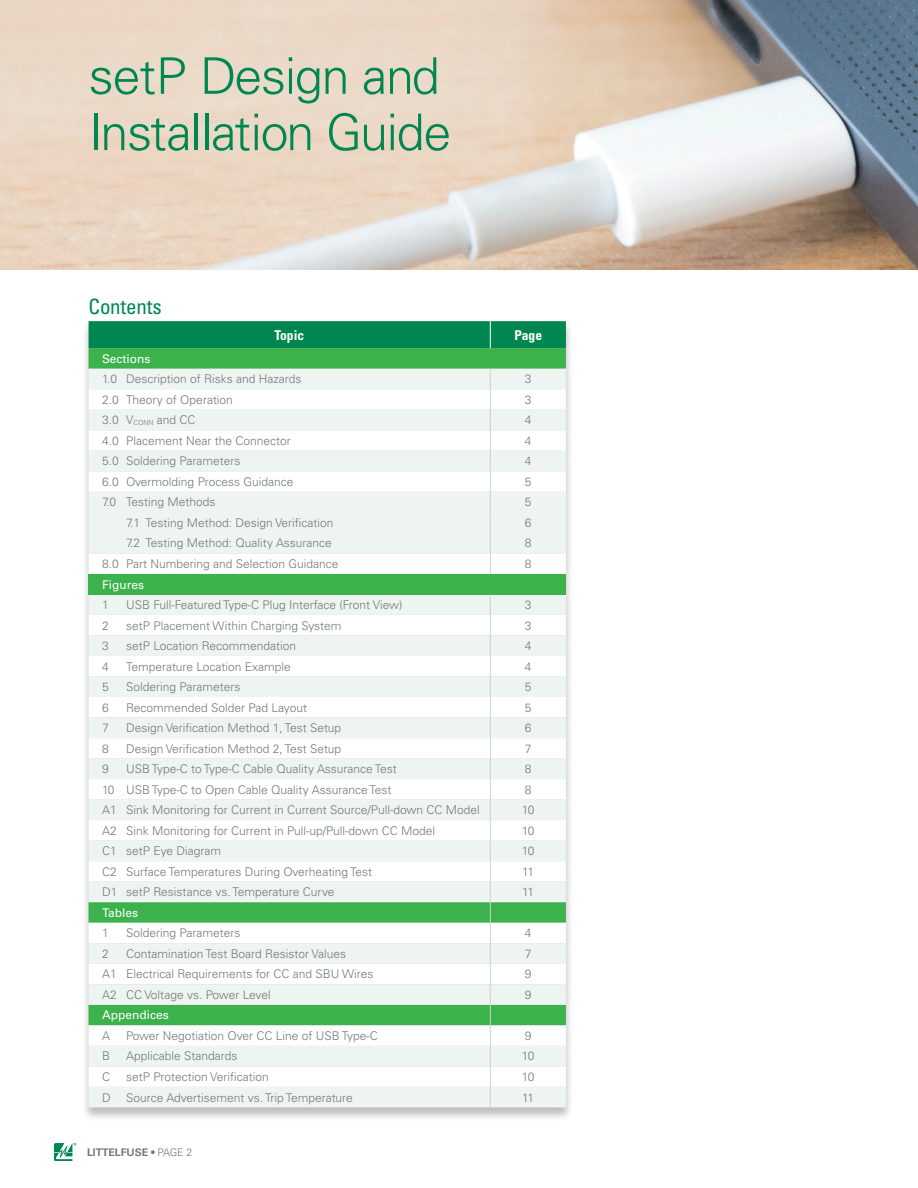
<style>
.page{position:relative;width:918px;height:1188px;background:#fff}
.page>*{position:absolute;margin:0;border:0;box-sizing:border-box;transform-origin:0 0}
.t1{font:300 50.55px/56.2px "Univers LT Std";letter-spacing:-.025em;color:#008751}
.t2{font:condensed 21px "Univers LT Std";letter-spacing:-.01em;color:#008751}
.t3{font:700 condensed 13.5px "Univers LT Std";color:#fff}
.t4{font:300 12px "Univers LT Std";color:#76787b}
.t5{font:12px "Univers LT Std";color:#fff}
.t6{font:700 10.5px "Univers LT Std";color:#76787b}
.s1{font-weight:300}
</style>
<div class="page">
<svg style="left:54px;top:1143px;width:22px;height:18px"></svg>
<img style="left:0;top:0;width:918px;height:270px">
<div style="left:81px;top:320px;width:493px;height:802px;background:#231f20;opacity:.3"></div>
<svg style="left:89px;top:348px;width:477px;height:21px;background:#3fb34f"></svg>
<div style="left:89px;top:369px;width:477px;height:738px;background:#eef4f1"></div>
<svg style="left:89px;top:389px;width:477px;height:698px;fill:#eef4f1"></svg>
<div style="left:89px;top:574px;width:477px;height:20px;background:#3bb24b"></div>
<div style="left:89px;top:321px;width:477px;height:27px;background:#008751"></div>
<svg style="left:490px;top:369px;width:1px;height:205px"></svg>
<svg style="left:490px;top:594px;width:1px;height:513px"></svg>
<h1 class="t1" style="left:89px;top:48px;width:364px">setP Design and<br>Installation Guide</h1>
<h2 class="t2" style="left:89px;top:293px;width:75px">Contents</h2>
<p class="t3" style="left:274px;top:326px;width:31px">Topic</p>
<p class="t3" style="left:514px;top:326px;width:29px">Page</p>
<p class="t5" style="left:102px;top:351px;width:50px">Sections</p>
<p class="t4" style="left:102px;top:372px;width:201px">1.0 Description of Risks and Hazards</p>
<p class="t4" style="left:525px;top:372px;width:8px">3</p>
<p class="t4" style="left:102px;top:392px;width:132px">2.0 Theory of Operation</p>
<p class="t4" style="left:525px;top:392px;width:8px">3</p>
<p class="t4" style="left:102px;top:413px;width:95px">3.0 V<sub>CONN</sub> and CC</p>
<p class="t4" style="left:525px;top:413px;width:8px">4</p>
<p class="t4" style="left:102px;top:433px;width:190px">4.0 Placement Near the Connector</p>
<p class="t4" style="left:525px;top:433px;width:8px">4</p>
<p class="t4" style="left:102px;top:454px;width:140px">5.0 Soldering Parameters</p>
<p class="t4" style="left:525px;top:454px;width:8px">4</p>
<p class="t4" style="left:102px;top:474px;width:193px">6.0 Overmolding Process Guidance</p>
<p class="t4" style="left:525px;top:474px;width:8px">5</p>
<p class="t4" style="left:102px;top:495px;width:115px">7.0 Testing Methods</p>
<p class="t4" style="left:525px;top:495px;width:8px">5</p>
<p class="t4" style="left:126px;top:515px;width:209px">7.1 Testing Method: Design Verification</p>
<p class="t4" style="left:525px;top:515px;width:8px">6</p>
<p class="t4" style="left:126px;top:536px;width:207px">7.2 Testing Method: Quality Assurance</p>
<p class="t4" style="left:525px;top:536px;width:8px">8</p>
<p class="t4" style="left:102px;top:556px;width:238px">8.0 Part Numbering and Selection Guidance</p>
<p class="t4" style="left:525px;top:556px;width:8px">8</p>
<p class="t5" style="left:102px;top:577px;width:44px">Figures</p>
<p class="t4" style="left:102px;top:598px;width:8px">1</p>
<p class="t4" style="left:126px;top:598px;width:278px">USB Full-Featured Type-C Plug Interface (Front View)</p>
<p class="t4" style="left:525px;top:598px;width:8px">3</p>
<p class="t4" style="left:102px;top:618px;width:8px">2</p>
<p class="t4" style="left:126px;top:618px;width:217px">setP Placement Within Charging System</p>
<p class="t4" style="left:525px;top:618px;width:8px">3</p>
<p class="t4" style="left:102px;top:639px;width:8px">3</p>
<p class="t4" style="left:126px;top:639px;width:172px">setP Location Recommendation</p>
<p class="t4" style="left:525px;top:639px;width:8px">4</p>
<p class="t4" style="left:102px;top:659px;width:8px">4</p>
<p class="t4" style="left:126px;top:659px;width:166px">Temperature Location Example</p>
<p class="t4" style="left:525px;top:659px;width:8px">4</p>
<p class="t4" style="left:102px;top:680px;width:8px">5</p>
<p class="t4" style="left:126px;top:680px;width:116px">Soldering Parameters</p>
<p class="t4" style="left:525px;top:680px;width:8px">5</p>
<p class="t4" style="left:102px;top:700px;width:8px">6</p>
<p class="t4" style="left:126px;top:700px;width:182px">Recommended Solder Pad Layout</p>
<p class="t4" style="left:525px;top:700px;width:8px">5</p>
<p class="t4" style="left:102px;top:721px;width:8px">7</p>
<p class="t4" style="left:126px;top:721px;width:217px">Design Verification Method 1, Test Setup</p>
<p class="t4" style="left:525px;top:721px;width:8px">6</p>
<p class="t4" style="left:102px;top:741px;width:8px">8</p>
<p class="t4" style="left:126px;top:741px;width:217px">Design Verification Method 2, Test Setup</p>
<p class="t4" style="left:525px;top:741px;width:8px">7</p>
<p class="t4" style="left:102px;top:762px;width:8px">9</p>
<p class="t4" style="left:126px;top:762px;width:272px">USB Type-C to Type-C Cable Quality Assurance Test</p>
<p class="t4" style="left:525px;top:762px;width:8px">8</p>
<p class="t4" style="left:102px;top:782px;width:291px">10 USB Type-C to Open Cable Quality Assurance Test</p>
<p class="t4" style="left:525px;top:782px;width:8px">8</p>
<p class="t4" style="left:102px;top:803px;width:379px">A1 Sink Monitoring for Current in Current Source/Pull-down CC Model</p>
<p class="t4" style="left:522px;top:803px;width:14px">10</p>
<p class="t4" style="left:102px;top:823px;width:334px">A2 Sink Monitoring for Current in Pull-up/Pull-down CC Model</p>
<p class="t4" style="left:522px;top:823px;width:14px">10</p>
<p class="t4" style="left:102px;top:844px;width:121px">C1 setP Eye Diagram</p>
<p class="t4" style="left:522px;top:844px;width:14px">10</p>
<p class="t4" style="left:102px;top:864px;width:272px">C2 Surface Temperatures During Overheating Test</p>
<p class="t4" style="left:522px;top:864px;width:13px">11</p>
<p class="t4" style="left:102px;top:885px;width:234px">D1 setP Resistance vs. Temperature Curve</p>
<p class="t4" style="left:522px;top:885px;width:13px">11</p>
<p class="t5" style="left:102px;top:905px;width:37px">Tables</p>
<p class="t4" style="left:102px;top:926px;width:8px">1</p>
<p class="t4" style="left:126px;top:926px;width:116px">Soldering Parameters</p>
<p class="t4" style="left:525px;top:926px;width:8px">4</p>
<p class="t4" style="left:102px;top:946px;width:8px">2</p>
<p class="t4" style="left:126px;top:946px;width:222px">Contamination Test Board Resistor Values</p>
<p class="t4" style="left:525px;top:946px;width:8px">7</p>
<p class="t4" style="left:102px;top:967px;width:273px">A1 Electrical Requirements for CC and SBU Wires</p>
<p class="t4" style="left:525px;top:967px;width:8px">9</p>
<p class="t4" style="left:102px;top:987px;width:170px">A2 CC Voltage vs. Power Level</p>
<p class="t4" style="left:525px;top:987px;width:8px">9</p>
<p class="t5" style="left:102px;top:1008px;width:68px">Appendices</p>
<p class="t4" style="left:102px;top:1028px;width:10px">A</p>
<p class="t4" style="left:126px;top:1028px;width:253px">Power Negotiation Over CC Line of USB Type-C</p>
<p class="t4" style="left:525px;top:1028px;width:8px">9</p>
<p class="t4" style="left:102px;top:1049px;width:10px">B</p>
<p class="t4" style="left:126px;top:1049px;width:113px">Applicable Standards</p>
<p class="t4" style="left:522px;top:1049px;width:14px">10</p>
<p class="t4" style="left:102px;top:1069px;width:10px">C</p>
<p class="t4" style="left:126px;top:1069px;width:144px">setP Protection Verification</p>
<p class="t4" style="left:522px;top:1069px;width:14px">10</p>
<p class="t4" style="left:102px;top:1090px;width:10px">D</p>
<p class="t4" style="left:126px;top:1090px;width:228px">Source Advertisement vs. Trip Temperature</p>
<p class="t4" style="left:522px;top:1090px;width:13px">11</p>
<p class="t6" style="left:87px;top:1146px;width:107px">LITTELFUSE • <span class="s1">PAGE 2</span></p>
</div>
